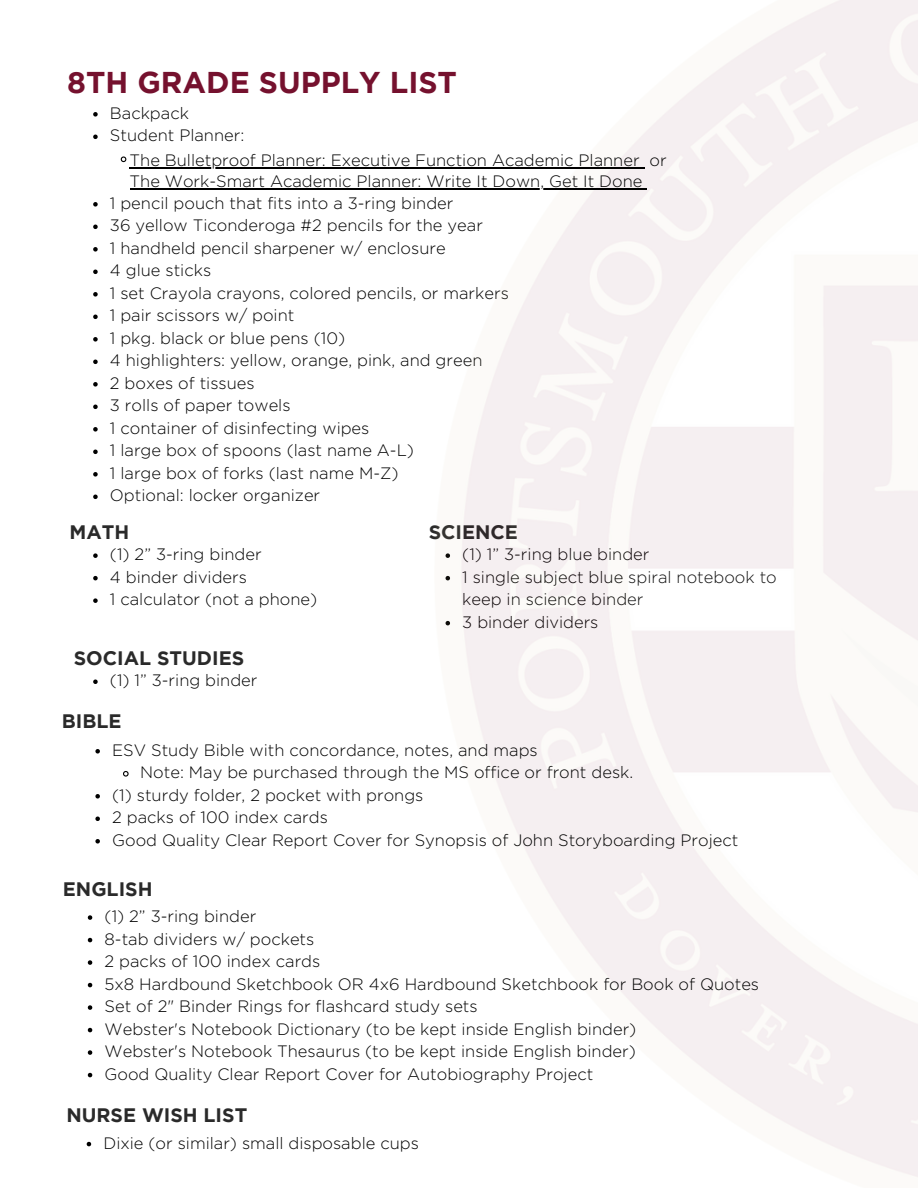
<style>
.page{position:relative;width:918px;height:1188px;background:#fff}
.page>*{position:absolute;margin:0;border:0;box-sizing:border-box;transform-origin:0 0}
.t1{font:700 30px "Gotham";color:#75112e}
.t2{font:700 19.5px "Gotham";color:#2a2a2a}
.t3{font:300 16.5px/22.5px "Gotham";color:#000}
</style>
<div class="page">
<svg style="left:93px;top:112px;width:5px;height:5px"></svg>
<svg style="left:93px;top:135px;width:5px;height:4px"></svg>
<svg style="left:120px;top:156px;width:7px;height:7px"></svg>
<svg style="left:93px;top:202px;width:5px;height:5px"></svg>
<svg style="left:93px;top:225px;width:5px;height:4px"></svg>
<svg style="left:93px;top:247px;width:5px;height:5px"></svg>
<svg style="left:93px;top:270px;width:5px;height:4px"></svg>
<svg style="left:93px;top:292px;width:5px;height:5px"></svg>
<svg style="left:93px;top:315px;width:5px;height:4px"></svg>
<svg style="left:93px;top:337px;width:5px;height:5px"></svg>
<svg style="left:93px;top:360px;width:5px;height:4px"></svg>
<svg style="left:93px;top:382px;width:5px;height:5px"></svg>
<svg style="left:93px;top:405px;width:5px;height:4px"></svg>
<svg style="left:93px;top:427px;width:5px;height:5px"></svg>
<svg style="left:93px;top:450px;width:5px;height:4px"></svg>
<svg style="left:93px;top:472px;width:5px;height:5px"></svg>
<svg style="left:93px;top:495px;width:5px;height:4px"></svg>
<svg style="left:87px;top:1142px;width:4px;height:4px"></svg>
<svg style="left:93px;top:553px;width:5px;height:5px"></svg>
<svg style="left:93px;top:576px;width:5px;height:4px"></svg>
<svg style="left:93px;top:598px;width:5px;height:5px"></svg>
<img style="left:434px;top:0;width:484px;height:1177px">
<hr style="left:130px;top:167px;width:510px;height:1px;background:#000">
<hr style="left:130px;top:188px;width:512px;height:2px;background:#000">
<svg style="left:88px;top:915px;width:4px;height:5px"></svg>
<svg style="left:88px;top:938px;width:4px;height:4px"></svg>
<svg style="left:88px;top:960px;width:4px;height:5px"></svg>
<svg style="left:88px;top:983px;width:4px;height:4px"></svg>
<svg style="left:88px;top:1005px;width:4px;height:5px"></svg>
<svg style="left:88px;top:1028px;width:4px;height:4px"></svg>
<svg style="left:88px;top:1050px;width:4px;height:5px"></svg>
<svg style="left:88px;top:1073px;width:4px;height:4px"></svg>
<svg style="left:93px;top:680px;width:5px;height:4px"></svg>
<svg style="left:95px;top:749px;width:5px;height:5px"></svg>
<svg style="left:123px;top:771px;width:6px;height:6px"></svg>
<svg style="left:95px;top:794px;width:5px;height:5px"></svg>
<svg style="left:95px;top:817px;width:5px;height:4px"></svg>
<svg style="left:95px;top:839px;width:5px;height:5px"></svg>
<p class="t1" style="left:67px;top:71px;width:391px">8TH GRADE SUPPLY LIST</p>
<p class="t3" style="left:110px;top:101px;width:81px">Backpack</p>
<p class="t3" style="left:110px;top:124px;width:136px">Student Planner:</p>
<p class="t3" style="left:130px;top:149px;width:512px">The Bulletproof Planner: Executive Function Academic Planner</p>
<h2 class="t3" style="left:650px;top:149px;width:19px">or</h2>
<p class="t3" style="left:130px;top:170px;width:514px">The Work-Smart Academic Planner: Write It Down, Get It Done</p>
<p class="t3" style="left:110px;top:191px;width:345px">1 pencil pouch that fits into a 3-ring binder</p>
<h1 class="t3" style="left:110px;top:214px;width:374px">36 yellow Ticonderoga #2 pencils for the year</h1>
<p class="t3" style="left:110px;top:236px;width:337px">1 handheld pencil sharpener w/ enclosure</p>
<p class="t3" style="left:110px;top:259px;width:103px">4 glue sticks</p>
<p class="t3" style="left:110px;top:281px;width:400px">1 set Crayola crayons, colored pencils, or markers</p>
<p class="t3" style="left:110px;top:304px;width:186px">1 pair scissors w/ point</p>
<p class="t3" style="left:110px;top:326px;width:237px">1 pkg. black or blue pens (10)</p>
<p class="t3" style="left:110px;top:349px;width:374px">4 highlighters: yellow, orange, pink, and green</p>
<p class="t3" style="left:110px;top:371px;width:146px">2 boxes of tissues</p>
<p class="t3" style="left:110px;top:394px;width:182px">3 rolls of paper towels</p>
<p class="t3" style="left:110px;top:416px;width:261px">1 container of disinfecting wipes</p>
<p class="t3" style="left:110px;top:439px;width:306px">1 large box of spoons (last name A-L)</p>
<p class="t3" style="left:110px;top:461px;width:290px">1 large box of forks (last name M-Z)</p>
<p class="t3" style="left:110px;top:484px;width:212px">Optional: locker organizer</p>
<p class="t2" style="left:70px;top:525px;width:61px">MATH</p>
<p class="t3" style="left:110px;top:543px;width:153px">(1) 2” 3-ring binder</p>
<h3 class="t3" style="left:110px;top:565px;width:139px">4 binder dividers</h3>
<h3 class="t3" style="left:110px;top:588px;width:209px">1 calculator (not a phone)</h3>
<p class="t2" style="left:74px;top:651px;width:172px">SOCIAL STUDIES</p>
<p class="t3" style="left:110px;top:669px;width:149px">(1) 1” 3-ring binder</p>
<p class="t2" style="left:62px;top:714px;width:61px">BIBLE</p>
<p class="t2" style="left:429px;top:525px;width:91px">SCIENCE</p>
<h2 class="t3" style="left:462px;top:543px;width:189px">(1) 1” 3-ring blue binder</h2>
<h2 class="t3" style="left:462px;top:565px;width:316px">1 single subject blue spiral notebook to keep in science binder</h2>
<p class="t3" style="left:462px;top:610px;width:138px">3 binder dividers</p>
<p class="t3" style="left:112px;top:738px;width:427px">ESV Study Bible with concordance, notes, and maps</p>
<p class="t3" style="left:140px;top:761px;width:494px">Note: May be purchased through the MS office or front desk.</p>
<p class="t3" style="left:112px;top:783px;width:313px">(1) sturdy folder, 2 pocket with prongs</p>
<p class="t3" style="left:112px;top:806px;width:217px">2 packs of 100 index cards</p>
<h2 class="t3" style="left:112px;top:828px;width:628px">Good Quality Clear Report Cover for Synopsis of John Storyboarding Project</h2>
<p class="t2" style="left:63px;top:882px;width:91px">ENGLISH</p>
<h2 class="t3" style="left:105px;top:905px;width:153px">(1) 2” 3-ring binder</h2>
<p class="t3" style="left:105px;top:927px;width:211px">8-tab dividers w/ pockets</p>
<p class="t3" style="left:105px;top:950px;width:217px">2 packs of 100 index cards</p>
<p class="t3" style="left:105px;top:972px;width:656px">5x8 Hardbound Sketchbook OR 4x6 Hardbound Sketchbook for Book of Quotes</p>
<p class="t3" style="left:105px;top:995px;width:375px">Set of 2" Binder Rings for flashcard study sets</p>
<p class="t3" style="left:105px;top:1017px;width:533px">Webster's Notebook Dictionary (to be kept inside English binder)</p>
<h2 class="t3" style="left:105px;top:1040px;width:533px">Webster's Notebook Thesaurus (to be kept inside English binder)</h2>
<p class="t3" style="left:105px;top:1062px;width:490px">Good Quality Clear Report Cover for Autobiography Project</p>
<p class="t2" style="left:66px;top:1108px;width:182px">NURSE WISH LIST</p>
<p class="t3" style="left:103px;top:1131px;width:317px">Dixie (or similar) small disposable cups</p>
</div>
